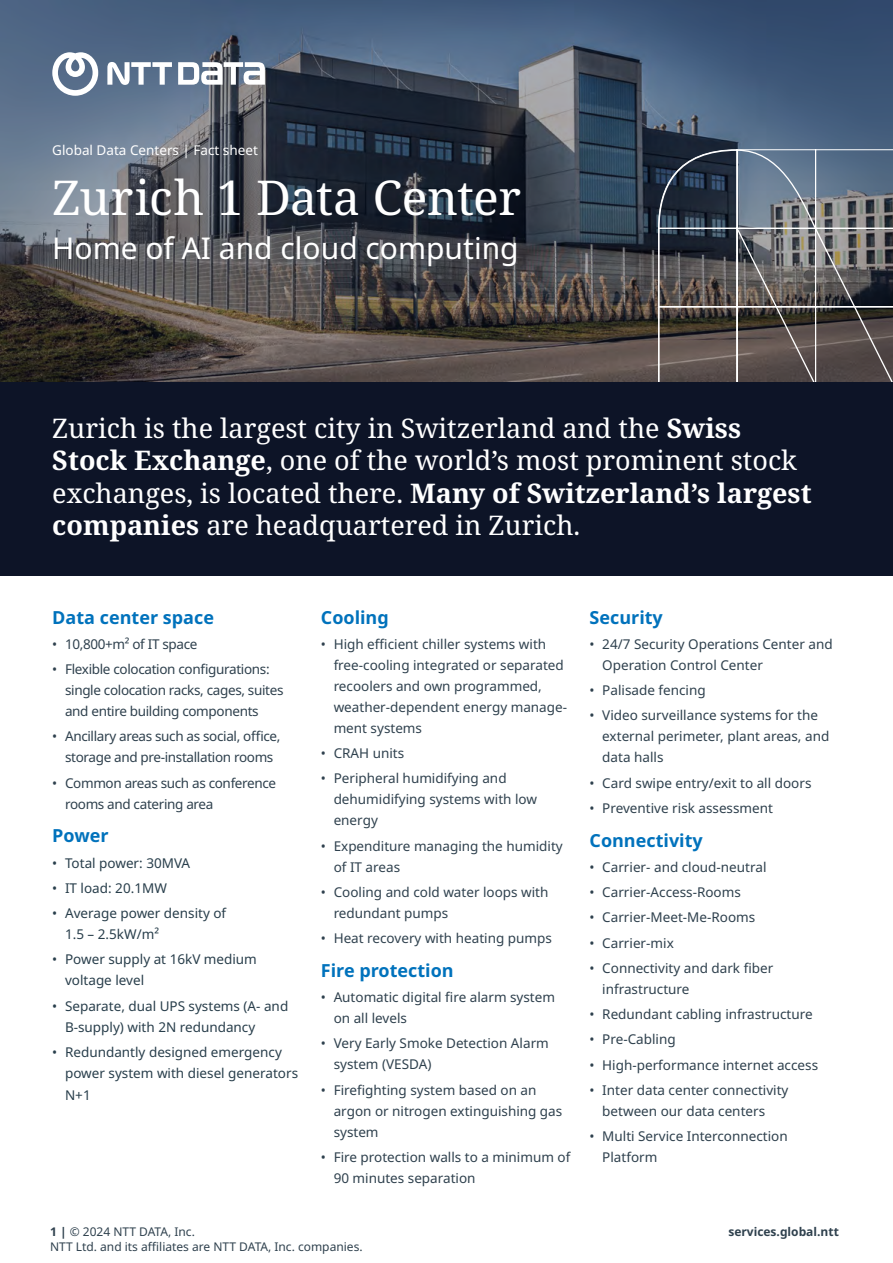
<style>
.page{position:relative;width:893px;height:1263px;background:#fff}
.page>*{position:absolute;margin:0;border:0;box-sizing:border-box;transform-origin:0 0}
.t1{font:48px "Noto Serif";letter-spacing:-.01em;color:#fff}
.t2{font:30px "Noto Sans";color:#fff}
.t3{font:27px/32.4px "Noto Serif";color:#fff}
.t4{font:700 18px "Noto Sans";color:#0072bc}
.t5{font:13.5px/21px "Noto Sans";color:#2e404d}
.t6{font:13.5px/21px "Noto Sans";color:#2f414e}
.t7{font:13.5px/21px "Noto Sans";letter-spacing:-.025em;color:#2e404d}
.t8{font:13.5px/21px "Noto Sans";color:#283e4b}
.t9{font:13.5px "Noto Sans";color:#fff}
.t10{font:12px "Noto Sans";color:#2f414e}
.t11{font:700 12px "Noto Sans";color:#2f414e}
.s1{font-weight:700}
</style>
<div class="page">
<svg style="left:0;top:0;width:893px;height:383px;background:#47505d"></svg>
<svg style="left:52px;top:52px;width:46px;height:44px"></svg>
<svg style="left:178px;top:62px;width:87px;height:23px"></svg>
<svg style="left:107px;top:62px;width:65px;height:23px"></svg>
<svg style="left:658px;top:149px;width:235px;height:234px;background:#5a5b5f"></svg>
<div style="left:0;top:383px;width:893px;height:193px;background:#0d1427"></div>
<p class="t9" style="left:52px;top:140px;width:207px">Global Data Centers | Fact sheet</p>
<h1 class="t1" style="left:52px;top:165px;width:470px">Zurich 1 Data Center</h1>
<h2 class="t2" style="left:52px;top:226px;width:468px">Home of AI and cloud computing</h2>
<h3 class="t3" style="left:52px;top:413px;width:761px">Zurich is the largest city in Switzerland and the <span class="s1">Swiss Stock Exchange</span>, one of the world’s most prominent stock exchanges, is located there. <span class="s1">Many of Switzerland’s largest companies</span> are headquartered in Zurich.</h3>
<h3 class="t4" style="left:52px;top:604px;width:163px">Data center space</h3>
<p class="t7" style="left:52px;top:634px;width:147px">• 10,800+m² of IT space</p>
<p class="t7" style="left:65px;top:659px;width:220px;text-indent:-13px">• Flexible colocation configurations: single colocation racks, cages, suites and entire building components</p>
<p class="t7" style="left:52px;top:726px;width:230px;text-align:center">• Ancillary areas such as social, office, storage and pre-installation rooms</p>
<p class="t7" style="left:65px;top:772px;width:213px;text-indent:-13px">• Common areas such as conference rooms and catering area</p>
<h3 class="t4" style="left:52px;top:823px;width:58px">Power</h3>
<p class="t8" style="left:52px;top:852px;width:139px">• Total power: 30MVA</p>
<p class="t8" style="left:52px;top:878px;width:116px">• IT load: 20.1MW</p>
<p class="t8" style="left:65px;top:903px;width:163px;text-indent:-13px">• Average power density of<br>1.5 – 2.5kW/m²</p>
<p class="t8" style="left:65px;top:949px;width:193px;text-indent:-13px">• Power supply at 16kV medium voltage level</p>
<p class="t8" style="left:65px;top:995px;width:225px;text-indent:-13px">• Separate, dual UPS systems (A- and<br>B-supply) with 2N redundancy</p>
<p class="t8" style="left:65px;top:1042px;width:235px;text-indent:-13px">• Redundantly designed emergency power system with diesel generators<br>N+1</p>
<h3 class="t4" style="left:321px;top:604px;width:69px">Cooling</h3>
<p class="t6" style="left:334px;top:634px;width:235px;text-indent:-13px">• High efficient chiller systems with free-cooling integrated or separated recoolers and own programmed, weather-dependent energy manage&shy;ment systems</p>
<p class="t6" style="left:321px;top:743px;width:85px">• CRAH units</p>
<p class="t6" style="left:334px;top:768px;width:205px;text-indent:-13px">• Peripheral humidifying and dehumidifying systems with low energy</p>
<p class="t6" style="left:334px;top:835px;width:231px;text-indent:-13px">• Expenditure managing the humidity of IT areas</p>
<p class="t6" style="left:334px;top:882px;width:216px;text-indent:-13px">• Cooling and cold water loops with redundant pumps</p>
<p class="t6" style="left:321px;top:928px;width:232px">• Heat recovery with heating pumps</p>
<h3 class="t4" style="left:321px;top:958px;width:134px">Fire protection</h3>
<p class="t5" style="left:334px;top:987px;width:223px;text-indent:-13px">• Automatic digital fire alarm system on all levels</p>
<p class="t5" style="left:334px;top:1033px;width:217px;text-indent:-13px">• Very Early Smoke Detection Alarm system (VESDA)</p>
<p class="t5" style="left:334px;top:1079px;width:230px;text-indent:-13px">• Firefighting system based on an argon or nitrogen extinguishing gas system</p>
<p class="t5" style="left:334px;top:1147px;width:238px;text-indent:-13px">• Fire protection walls to a minimum of<br>90 minutes separation</p>
<h3 class="t4" style="left:589px;top:604px;width:75px">Security</h3>
<p class="t5" style="left:602px;top:634px;width:232px;text-indent:-13px">• 24/7 Security Operations Center and<br>Operation Control Center</p>
<p class="t5" style="left:589px;top:680px;width:118px">• Palisade fencing</p>
<p class="t5" style="left:602px;top:705px;width:229px;text-indent:-13px">• Video surveillance systems for the external perimeter, plant areas, and data halls</p>
<p class="t5" style="left:589px;top:772px;width:223px">• Card swipe entry/exit to all doors</p>
<p class="t5" style="left:589px;top:798px;width:185px">• Preventive risk assessment</p>
<h3 class="t4" style="left:589px;top:827px;width:115px">Connectivity</h3>
<p class="t5" style="left:589px;top:857px;width:178px">• Carrier- and cloud-neutral</p>
<p class="t5" style="left:589px;top:882px;width:153px">• Carrier-Access-Rooms</p>
<p class="t5" style="left:589px;top:907px;width:167px">• Carrier-Meet-Me-Rooms</p>
<p class="t5" style="left:589px;top:932px;width:86px">• Carrier-mix</p>
<p class="t5" style="left:602px;top:958px;width:172px;text-indent:-13px">• Connectivity and dark fiber infrastructure</p>
<p class="t5" style="left:589px;top:1004px;width:225px">• Redundant cabling infrastructure</p>
<p class="t5" style="left:589px;top:1029px;width:88px">• Pre-Cabling</p>
<p class="t5" style="left:589px;top:1055px;width:230px">• High-performance internet access</p>
<p class="t5" style="left:602px;top:1080px;width:188px;text-indent:-13px">• Inter data center connectivity between our data centers</p>
<p class="t5" style="left:602px;top:1126px;width:187px;text-indent:-13px">• Multi Service Interconnection<br>Platform</p>
<p class="t10" style="left:50px;top:1223px;width:146px"><span class="s1">1 |</span> © 2024 NTT DATA, Inc.</p>
<p class="t11" style="left:728px;top:1223px;width:112px">services.global.ntt</p>
<p class="t10" style="left:50px;top:1238px;width:314px">NTT Ltd. and its affiliates are NTT DATA, Inc. companies.</p>
</div>
